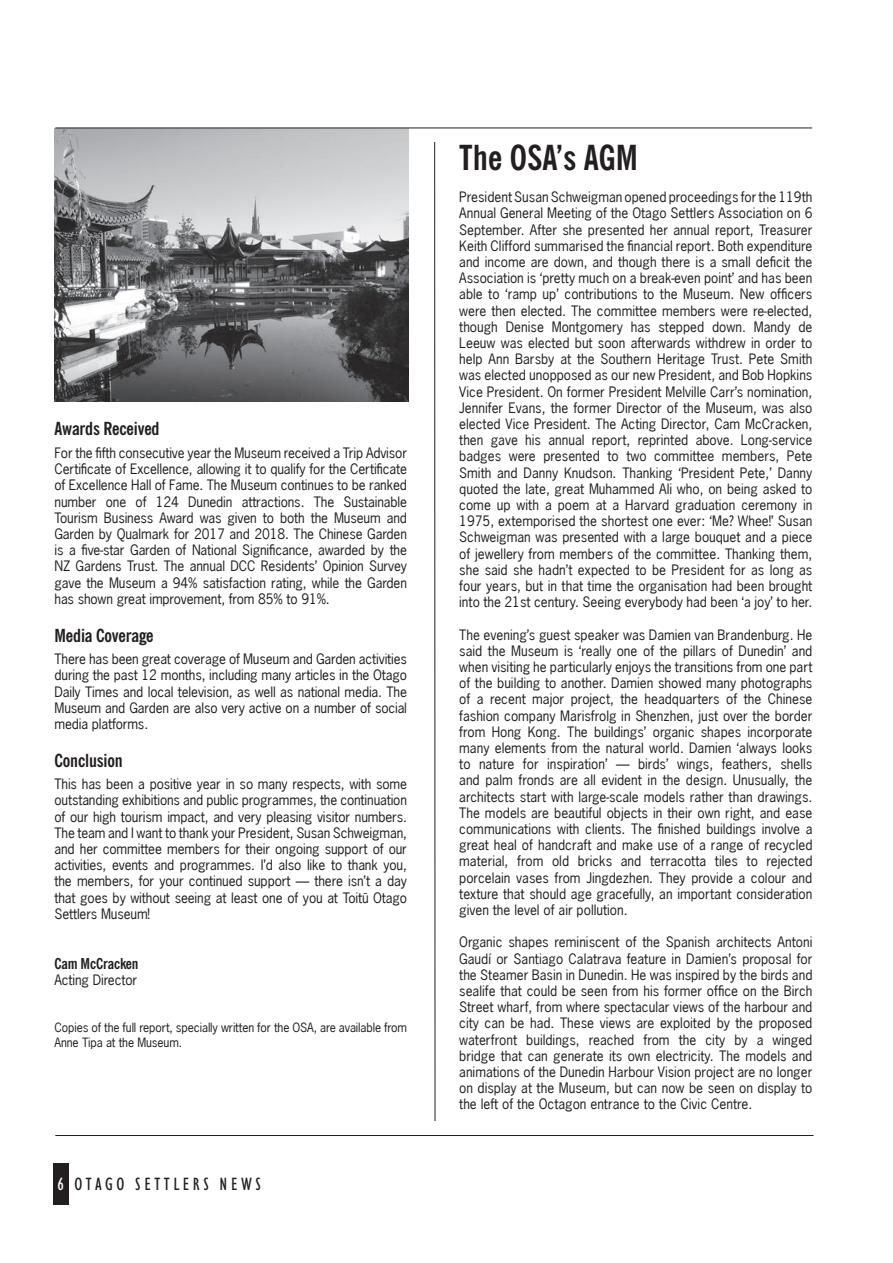
<style>
.page{position:relative;width:893px;height:1263px;background:#fff}
.page>*{position:absolute;margin:0;border:0;box-sizing:border-box;transform-origin:0 0}
.t1{font:700 condensed 34.5px "News Gothic BT";color:#231f20}
.t2{font:700 condensed 18px "News Gothic BT";letter-spacing:-.01em;color:#231f20}
.t3{font:condensed 18px "Humanist 521 BT";letter-spacing:.2em;color:#231f20}
.t4{font:700 condensed 15px "News Gothic BT";letter-spacing:-.01em;color:#231f20}
.t5{font:13.5px/16.2px "News Gothic Macron";letter-spacing:-.01em;color:#231f20;text-align:justify}
.t6{font:12px/14.4px "News Gothic Macron";letter-spacing:-.01em;color:#231f20}
.s1{color:#fff}
</style>
<div class="page">
<img style="left:55px;top:129px;width:353px;height:272px">
<div style="left:53px;top:1164px;width:16px;height:41px;background:#231f20"></div>
<hr style="left:55px;top:1135px;width:758px;height:1px;background:#231f20">
<hr style="left:434px;top:142px;width:1px;height:979px;background:#231f20">
<hr style="left:55px;top:128px;width:757px;height:1px;background:#231f20">
<h2 class="t2" style="left:55px;top:418px;width:107px">Awards Received</h2>
<p class="t5" style="left:55px;top:445px;width:354px">For the fifth consecutive year the Museum received a Trip Advisor Certificate of Excellence, allowing it to qualify for the Certificate of Excellence Hall of Fame. The Museum continues to be ranked number one of 124 Dunedin attractions. The Sustainable Tourism Business Award was given to both the Museum and Garden by Qualmark for 2017 and 2018. The Chinese Garden is a five-star Garden of National Significance, awarded by the NZ Gardens Trust. The annual DCC Residents’ Opinion Survey gave the Museum a 94% satisfaction rating, while the Garden has shown great improvement, from 85% to 91%.</p>
<h2 class="t2" style="left:55px;top:624px;width:101px">Media Coverage</h2>
<p class="t5" style="left:55px;top:651px;width:354px">There has been great coverage of Museum and Garden activities during the past 12 months, including many articles in the Otago Daily Times and local television, as well as national media. The Museum and Garden are also very active on a number of social media platforms.</p>
<h2 class="t2" style="left:55px;top:749px;width:70px">Conclusion</h2>
<p class="t5" style="left:55px;top:776px;width:354px">This has been a positive year in so many respects, with some outstanding exhibitions and public programmes, the continuation of our high tourism impact, and very pleasing visitor numbers.<br>The team and I want to thank your President, Susan Schweigman, and her committee members for their ongoing support of our activities, events and programmes. I’d also like to thank you, the members, for your continued support — there isn’t a day that goes by without seeing at least one of you at Toitü Otago Settlers Museum!</p>
<p class="t4" style="left:55px;top:955px;width:86px">Cam McCracken</p>
<p class="t5" style="left:55px;top:972px;width:84px">Acting Director</p>
<p class="t6" style="left:55px;top:1020px;width:354px">Copies of the full report, specially written for the OSA, are available from<br>Anne Tipa at the Museum.</p>
<h2 class="t3" style="left:57px;top:1174px;width:205px"><span class="s1">6</span> OTAGO SETTLERS NEWS</h2>
<h1 class="t1" style="left:459px;top:136px;width:180px">The OSA’s AGM</h1>
<p class="t5" style="left:459px;top:189px;width:355px">President Susan Schweigman opened proceedings for the 119th Annual General Meeting of the Otago Settlers Association on 6<br>September. After she presented her annual report, Treasurer Keith Clifford summarised the financial report. Both expenditure and income are down, and though there is a small deficit the Association is ‘pretty much on a break-even point’ and has been able to ‘ramp up’ contributions to the Museum. New officers were then elected. The committee members were re-elected, though Denise Montgomery has stepped down. Mandy de Leeuw was elected but soon afterwards withdrew in order to help Ann Barsby at the Southern Heritage Trust. Pete Smith was elected unopposed as our new President, and Bob Hopkins Vice President. On former President Melville Carr’s nomination, Jennifer Evans, the former Director of the Museum, was also elected Vice President. The Acting Director, Cam McCracken, then gave his annual report, reprinted above. Long-service badges were presented to two committee members, Pete Smith and Danny Knudson. Thanking ‘President Pete,’ Danny quoted the late, great Muhammed Ali who, on being asked to come up with a poem at a Harvard graduation ceremony in 1975, extemporised the shortest one ever: ‘Me? Whee!’ Susan Schweigman was presented with a large bouquet and a piece of jewellery from members of the committee. Thanking them, she said she hadn’t expected to be President for as long as four years, but in that time the organisation had been brought into the 21st century. Seeing everybody had been ‘a joy’ to her.</p>
<p class="t5" style="left:459px;top:626px;width:355px">The evening’s guest speaker was Damien van Brandenburg. He said the Museum is ‘really one of the pillars of Dunedin’ and when visiting he particularly enjoys the transitions from one part of the building to another. Damien showed many photographs of a recent major project, the headquarters of the Chinese fashion company Marisfrolg in Shenzhen, just over the border from Hong Kong. The buildings’ organic shapes incorporate many elements from the natural world. Damien ‘always looks to nature for inspiration’ — birds’ wings, feathers, shells and palm fronds are all evident in the design. Unusually, the architects start with large-scale models rather than drawings.<br>The models are beautiful objects in their own right, and ease communications with clients. The finished buildings involve a great heal of handcraft and make use of a range of recycled material, from old bricks and terracotta tiles to rejected porcelain vases from Jingdezhen. They provide a colour and texture that should age gracefully, an important consideration given the level of air pollution.</p>
<p class="t5" style="left:459px;top:934px;width:355px">Organic shapes reminiscent of the Spanish architects Antoni Gaudí or Santiago Calatrava feature in Damien’s proposal for the Steamer Basin in Dunedin. He was inspired by the birds and sealife that could be seen from his former office on the Birch Street wharf, from where spectacular views of the harbour and city can be had. These views are exploited by the proposed waterfront buildings, reached from the city by a winged bridge that can generate its own electricity. The models and animations of the Dunedin Harbour Vision project are no longer on display at the Museum, but can now be seen on display to the left of the Octagon entrance to the Civic Centre.</p>
</div>
